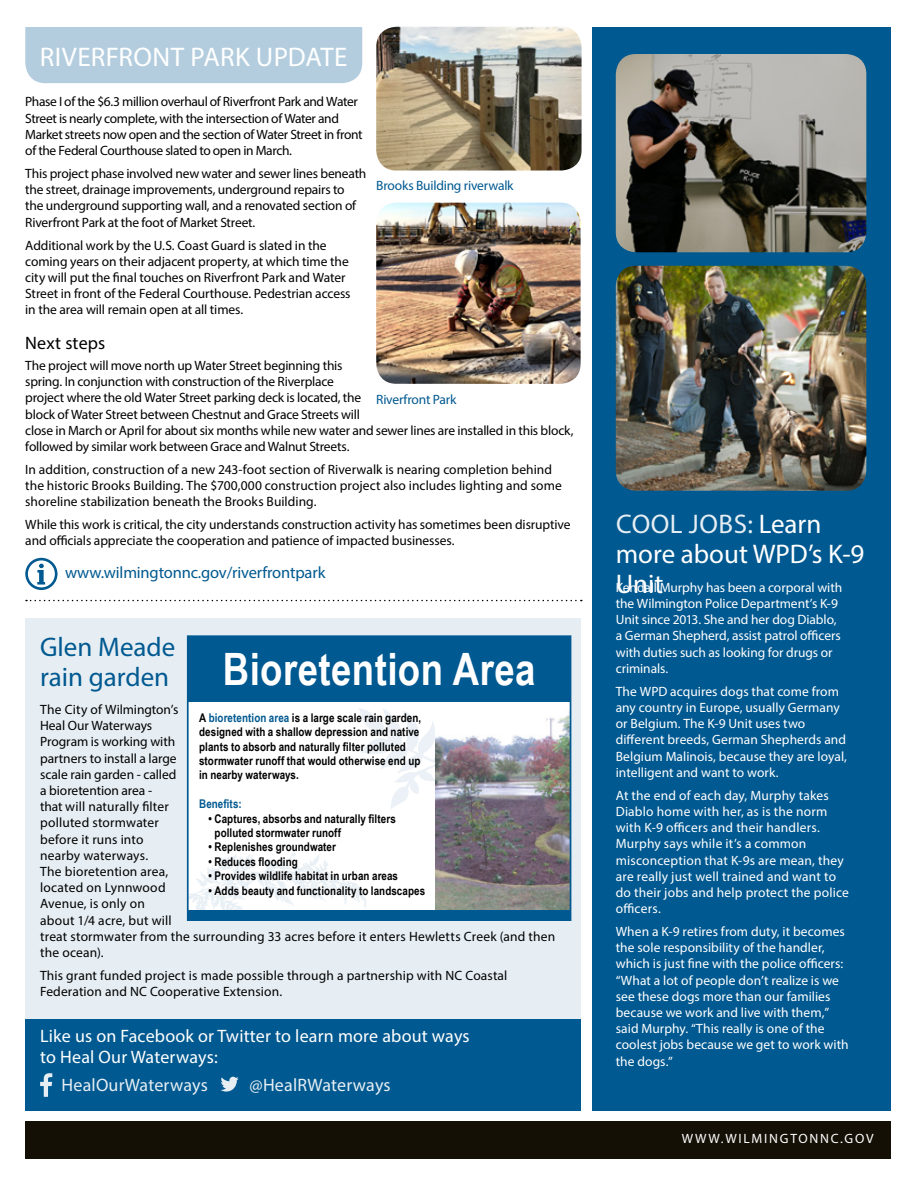
<style>
.page{position:relative;width:918px;height:1188px;background:#fff}
.page>*{position:absolute;margin:0;border:0;box-sizing:border-box;transform-origin:0 0}
.t1{font:700 44.55px "Arial Narrow";letter-spacing:.01em;color:#fff}
.t2{font:27px/30px "Myriad Pro";color:#fff}
.t3{font:27px/30px "Myriad Pro";color:#005990}
.t4{font:18px/21.6px "Myriad Pro";letter-spacing:.01em;color:#fff}
.t5{font:18px "Myriad Pro";letter-spacing:.01em;color:#e6eef4}
.t6{font:18px "Myriad Pro";letter-spacing:.01em;color:#000}
.t7{font:16.5px "Myriad Pro";letter-spacing:-.01em;color:#005990}
.t8{font:13.5px/16.2px "Myriad Pro";letter-spacing:-.01em;color:#000}
.t9{font:13.5px/16.2px "Myriad Pro";letter-spacing:.005em;color:#fff}
.t10{font:13.5px/16.2px "Myriad Pro";letter-spacing:.01em;color:#000}
.t11{font:13.5px "Myriad Pro";letter-spacing:-.015em;color:#005990}
.t12{font:13.5px "Myriad Pro";letter-spacing:.13em;color:#fff}
.t13{font:700 12px/14.4px "Arial Narrow";letter-spacing:.005em;color:#000}
.t14{font:700 12px "Arial Narrow";letter-spacing:.01em;color:#005990}
.s1{color:#005990}
.s2{color:#e6eef4}
</style>
<div class="page">
<div style="left:25px;top:619px;width:556px;height:492px;background:#e6eef4"></div>
<div style="left:25px;top:1121px;width:866px;height:38px;background:#141006"></div>
<div style="left:592px;top:27px;width:299px;height:1084px;background:#005990"></div>
<img style="left:616px;top:54px;width:250px;height:198px">
<img style="left:616px;top:266px;width:250px;height:225px">
<svg style="left:25px;top:558px;width:33px;height:32px"></svg>
<img style="left:376px;top:203px;width:205px;height:181px">
<div style="left:25px;top:1019px;width:556px;height:92px;background:#005990"></div>
<img style="left:376px;top:27px;width:206px;height:144px">
<svg style="left:40px;top:1073px;width:12px;height:24px"></svg>
<svg style="left:221px;top:1077px;width:18px;height:15px"></svg>
<svg style="left:26px;top:600px;width:556px;height:1px"></svg>
<div style="left:25px;top:27px;width:337px;height:56px;background:#b3cdde"></div>
<div style="left:188px;top:636px;width:383px;height:284px;background:#fff"></div>
<svg style="left:359px;top:708px;width:76px;height:101px"></svg>
<img style="left:435px;top:701px;width:133px;height:209px">
<div style="left:188px;top:910px;width:383px;height:10px;background:#005990"></div>
<svg style="left:190px;top:853px;width:177px;height:57px"></svg>
<div style="left:188px;top:636px;width:383px;height:65px;background:#005990"></div>
<div style="left:187px;top:635px;width:384px;height:286px;border:2px solid #005990"></div>
<h2 class="t2" style="left:40px;top:42px;width:309px">RIVERFRONT PARK UPDATE</h2>
<p class="t8" style="left:25px;top:94px;width:339px">Phase I of the $6.3 million overhaul of Riverfront Park and Water Street is nearly complete, with the intersection of Water and Market streets now open and the section of Water Street in front of the Federal Courthouse slated to open in March.</p>
<p class="t8" style="left:25px;top:165px;width:343px">This project phase involved new water and sewer lines beneath the street, drainage improvements, underground repairs to<br>the underground supporting wall, and a renovated section of Riverfront Park at the foot of Market Street.</p>
<p class="t8" style="left:25px;top:237px;width:327px">Additional work by the U.S. Coast Guard is slated in the coming years on their adjacent property, at which time the city will put the final touches on Riverfront Park and Water Street in front of the Federal Courthouse. Pedestrian access in the area will remain open at all times.</p>
<h3 class="t6" style="left:25px;top:332px;width:82px">Next steps</h3>
<p class="t8" style="left:25px;top:357px;width:550px">The project will move north up Water Street beginning this<br>spring. In conjunction with construction of the Riverplace<br>project where the old Water Street parking deck is located, the<br>block of Water Street between Chestnut and Grace Streets will<br>close in March or April for about six months while new water and sewer lines are installed in this block, followed by similar work between Grace and Walnut Streets.</p>
<p class="t8" style="left:25px;top:461px;width:538px">In addition, construction of a new 243-foot section of Riverwalk is nearing completion behind the historic Brooks Building. The $700,000 construction project also includes lighting and some shoreline stabilization beneath the Brooks Building.</p>
<p class="t8" style="left:25px;top:516px;width:547px">While this work is critical, the city understands construction activity has sometimes been disruptive and officials appreciate the cooperation and patience of impacted businesses.</p>
<p class="t11" style="left:376px;top:177px;width:139px">Brooks Building riverwalk</p>
<p class="t11" style="left:376px;top:391px;width:82px">Riverfront Park</p>
<p class="t7" style="left:65px;top:563px;width:262px">www.wilmingtonnc.gov/riverfrontpark</p>
<h2 class="t3" style="left:40px;top:631px;width:137px">Glen Meade rain garden</h2>
<h1 class="t1" style="left:223px;top:635px;width:314px">Bioretention Area</h1>
<p class="t10" style="left:40px;top:701px;width:517px">The City of Wilmington’s<br>Heal Our Waterways<br>Program is working with<br>partners to install a large<br>scale rain garden - called<br>a bioretention area -<br>that will naturally filter<br>polluted stormwater<br>before it runs into<br>nearby waterways.<br>The bioretention area,<br>located on Lynnwood<br>Avenue, is only on<br>about 1/4 acre, but will<br>treat stormwater from the surrounding 33 acres before it enters Hewletts Creek (and then the ocean).</p>
<p class="t10" style="left:40px;top:967px;width:469px">This grant funded project is made possible through a partnership with NC Coastal<br>Federation and NC Cooperative Extension.</p>
<p class="t13" style="left:199px;top:710px;width:224px">A <span class="s1">bioretention area</span> is a large scale rain garden, designed with a shallow depression and native plants to absorb and naturally filter polluted stormwater runoff that would otherwise end up in nearby waterways.</p>
<p class="t14" style="left:199px;top:795px;width:44px">Benefits:</p>
<p class="t13" style="left:215px;top:811px;width:183px;text-indent:-6px">• Captures, absorbs and naturally filters polluted stormwater runoff</p>
<p class="t13" style="left:208px;top:839px;width:129px">• Replenishes groundwater</p>
<p class="t13" style="left:208px;top:854px;width:91px">• Reduces flooding</p>
<p class="t13" style="left:208px;top:868px;width:191px">• Provides wildlife habitat in urban areas</p>
<p class="t13" style="left:208px;top:883px;width:218px">• Adds beauty and functionality to landscapes</p>
<h3 class="t4" style="left:40px;top:1025px;width:431px">Like us on Facebook or Twitter to learn more about ways to Heal Our Waterways:</h3>
<h3 class="t5" style="left:62px;top:1074px;width:148px">HealOurWaterways</h3>
<h3 class="t5" style="left:250px;top:1074px;width:143px">@HealRWaterways</h3>
<h2 class="t2" style="left:616px;top:509px;width:250px"><span class="s2">COOL JOBS:</span> Learn more about WPD’s K-9<br>Unit</h2>
<p class="t9" style="left:616px;top:579px;width:228px">Kendall Murphy has been a corporal with the Wilmington Police Department’s K-9<br>Unit since 2013. She and her dog Diablo, a German Shepherd, assist patrol officers with duties such as looking for drugs or criminals.</p>
<p class="t9" style="left:616px;top:683px;width:233px">The WPD acquires dogs that come from any country in Europe, usually Germany or Belgium. The K-9 Unit uses two different breeds, German Shepherds and Belgium Malinois, because they are loyal, intelligent and want to work.</p>
<p class="t9" style="left:616px;top:787px;width:235px">At the end of each day, Murphy takes Diablo home with her, as is the norm with K-9 officers and their handlers.<br>Murphy says while it’s a common misconception that K-9s are mean, they are really just well trained and want to do their jobs and help protect the police officers.</p>
<p class="t9" style="left:616px;top:923px;width:235px">When a K-9 retires from duty, it becomes the sole responsibility of the handler, which is just fine with the police officers: “What a lot of people don’t realize is we see these dogs more than our families because we work and live with them,” said Murphy. “This really is one of the coolest jobs because we get to work with the dogs.”</p>
<p class="t12" style="left:682px;top:1130px;width:193px">WWW.WILMINGTONNC.GOV</p>
</div>
